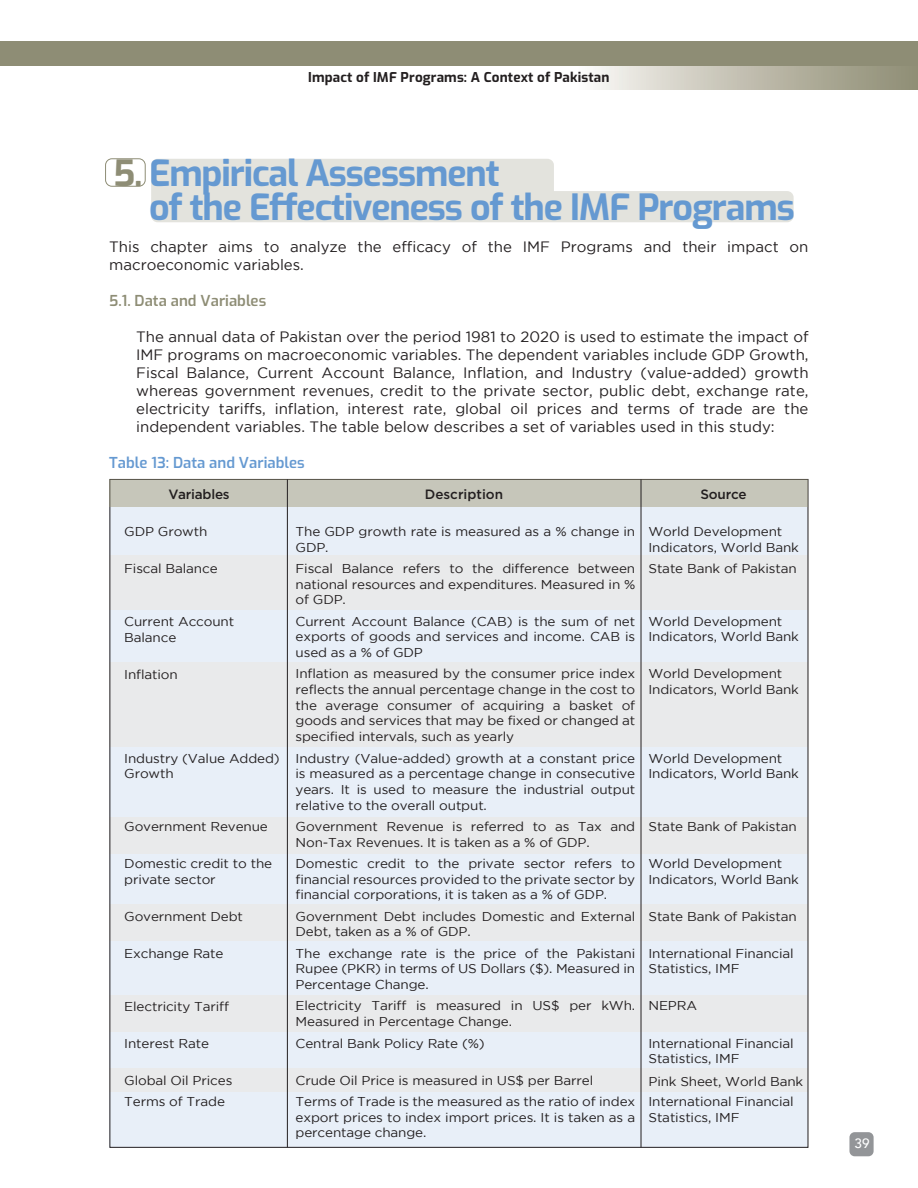
<style>
.page{position:relative;width:918px;height:1188px;background:#fff}
.page>*{position:absolute;margin:0;border:0;box-sizing:border-box;transform-origin:0 0}
.t1{font:700 36px "Exo";letter-spacing:-.03em;color:#6599d1}
.t2{font:15px/18px "Gotham";color:#231f20}
.t3{font:600 15px "Exo";color:#6599d1}
.t4{font:600 15px "Exo";color:#8e8d75}
.t5{font:700 13.5px "Exo";letter-spacing:.01em;color:#231f20}
.t6{font:500 13.5px "Gotham";letter-spacing:-.02em;color:#231f20}
.t7{font:500 13.5px "Gotham";color:#231f20}
.t8{font:500 13.5px "Avenir";color:#fff}
.t9{font:12.9px/15.6px "Gotham";letter-spacing:-.01em;color:#231f20;scale:1.05 1}
.s1{color:#8e8d75}
</style>
<div class="page">
<svg style="left:151px;top:159px;width:643px;height:63px"></svg>
<div style="left:110px;top:507px;width:698px;height:640px;background:#e8eff8"></div>
<div style="left:110px;top:555px;width:698px;height:55px;background:#e9eaeb"></div>
<div style="left:110px;top:662px;width:698px;height:84px;background:#e9eaeb"></div>
<div style="left:110px;top:817px;width:698px;height:37px;background:#e9eaeb"></div>
<div style="left:110px;top:904px;width:698px;height:37px;background:#e9eaeb"></div>
<div style="left:110px;top:995px;width:698px;height:37px;background:#e9eaeb"></div>
<div style="left:110px;top:1069px;width:698px;height:23px;background:#e9eaeb"></div>
<div style="left:110px;top:479px;width:698px;height:28px;background:#c6c6ba"></div>
<hr style="left:287px;top:479px;width:1px;height:668px;background:#231f20">
<hr style="left:641px;top:479px;width:1px;height:668px;background:#231f20">
<div style="left:105px;top:158px;width:41px;height:29px;border:1px solid #8e8d75;border-radius:6px"></div>
<div style="left:576px;top:65px;width:342px;height:24px;background:linear-gradient(to right,#faf8f6,#8c8a70)"></div>
<div style="left:0;top:41px;width:918px;height:24px;background:#8e8d75"></div>
<div style="left:849px;top:1132px;width:25px;height:24px;background:#939598;border-radius:5px"></div>
<p class="t5" style="left:308px;top:68px;width:303px">Impact of IMF Programs: A Context of Pakistan</p>
<h1 class="t1" style="left:113px;top:147px;width:388px"><span class="s1">5.</span> Empirical Assessment</h1>
<h1 class="t1" style="left:149px;top:181px;width:647px">of the Effectiveness of the IMF Programs</h1>
<p class="t2" style="left:109px;top:237px;width:701px">This chapter aims to analyze the efficacy of the IMF Programs and their impact on macroeconomic variables.</p>
<p class="t4" style="left:109px;top:290px;width:159px">5.1. Data and Variables</p>
<p class="t2" style="left:136px;top:327px;width:674px;text-align:justify">The annual data of Pakistan over the period 1981 to 2020 is used to estimate the impact of IMF programs on macroeconomic variables. The dependent variables include GDP Growth, Fiscal Balance, Current Account Balance, Inflation, and Industry (value-added) growth whereas government revenues, credit to the private sector, public debt, exchange rate, electricity tariffs, inflation, interest rate, global oil prices and terms of trade are the independent variables. The table below describes a set of variables used in this study:</p>
<p class="t3" style="left:109px;top:452px;width:197px">Table 13: Data and Variables</p>
<p class="t6" style="left:168px;top:485px;width:63px">Variables</p>
<p class="t7" style="left:425px;top:485px;width:80px">Description</p>
<p class="t6" style="left:701px;top:485px;width:48px">Source</p>
<p class="t9" style="left:124px;top:524px;width:81px">GDP Growth</p>
<p class="t9" style="left:124px;top:561px;width:90px">Fiscal Balance</p>
<p class="t9" style="left:124px;top:613px;width:106px">Current Account<br>Balance</p>
<p class="t9" style="left:124px;top:666px;width:52px">Inflation</p>
<p class="t9" style="left:124px;top:750px;width:150px">Industry (Value Added)<br>Growth</p>
<p class="t9" style="left:124px;top:819px;width:138px">Government Revenue</p>
<p class="t9" style="left:124px;top:856px;width:142px">Domestic credit to the private sector</p>
<p class="t9" style="left:124px;top:908px;width:115px">Government Debt</p>
<p class="t9" style="left:124px;top:945px;width:96px">Exchange Rate</p>
<p class="t9" style="left:124px;top:998px;width:101px">Electricity Tariff</p>
<p class="t9" style="left:124px;top:1035px;width:82px">Interest Rate</p>
<p class="t9" style="left:124px;top:1069px;width:105px;line-height:21.5px">Global Oil Prices<br>Terms of Trade</p>
<p class="t9" style="left:296px;top:523px;width:325px">The GDP growth rate is measured as a % change in<br>GDP.</p>
<p class="t9" style="left:296px;top:560px;width:325px;text-align:justify">Fiscal Balance refers to the difference between national resources and expenditures. Measured in % of GDP.</p>
<p class="t9" style="left:296px;top:613px;width:325px;text-align:justify">Current Account Balance (CAB) is the sum of net exports of goods and services and income. CAB is used as a % of GDP</p>
<p class="t9" style="left:296px;top:666px;width:325px;text-align:justify">Inflation as measured by the consumer price index reflects the annual percentage change in the cost to the average consumer of acquiring a basket of goods and services that may be fixed or changed at specified intervals, such as yearly</p>
<p class="t9" style="left:296px;top:750px;width:325px;text-align:justify">Industry (Value-added) growth at a constant price is measured as a percentage change in consecutive years. It is used to measure the industrial output relative to the overall output.</p>
<p class="t9" style="left:296px;top:818px;width:325px">Government Revenue is referred to as Tax and<br>Non-Tax Revenues. It is taken as a % of GDP.</p>
<p class="t9" style="left:296px;top:855px;width:325px;text-align:justify">Domestic credit to the private sector refers to financial resources provided to the private sector by financial corporations, it is taken as a % of GDP.</p>
<p class="t9" style="left:296px;top:908px;width:325px">Government Debt includes Domestic and External<br>Debt, taken as a % of GDP.</p>
<p class="t9" style="left:296px;top:945px;width:325px;text-align:justify">The exchange rate is the price of the Pakistani Rupee (PKR) in terms of US Dollars ($). Measured in Percentage Change.</p>
<p class="t9" style="left:296px;top:998px;width:325px">Electricity Tariff is measured in US$ per kWh.<br>Measured in Percentage Change.</p>
<p class="t9" style="left:296px;top:1035px;width:182px">Central Bank Policy Rate (%)</p>
<p class="t9" style="left:296px;top:1069px;width:325px;line-height:21.5px">Crude Oil Price is measured in US$ per Barrel<br>Terms of Trade is the measured as the ratio of index</p>
<p class="t9" style="left:296px;top:1109px;width:325px">export prices to index import prices. It is taken as a percentage change.</p>
<p class="t9" style="left:649px;top:523px;width:145px">World Development<br>Indicators, World Bank</p>
<p class="t9" style="left:649px;top:560px;width:143px">State Bank of Pakistan</p>
<p class="t9" style="left:649px;top:613px;width:145px">World Development<br>Indicators, World Bank</p>
<p class="t9" style="left:649px;top:666px;width:145px">World Development<br>Indicators, World Bank</p>
<p class="t9" style="left:649px;top:750px;width:145px">World Development<br>Indicators, World Bank</p>
<p class="t9" style="left:649px;top:818px;width:143px">State Bank of Pakistan</p>
<p class="t9" style="left:649px;top:855px;width:145px">World Development<br>Indicators, World Bank</p>
<p class="t9" style="left:649px;top:908px;width:143px">State Bank of Pakistan</p>
<p class="t9" style="left:649px;top:945px;width:140px">International Financial<br>Statistics, IMF</p>
<p class="t9" style="left:649px;top:998px;width:48px">NEPRA</p>
<p class="t9" style="left:649px;top:1035px;width:140px">International Financial<br>Statistics, IMF</p>
<p class="t9" style="left:649px;top:1071px;width:149px;line-height:20px">Pink Sheet, World Bank<br>International Financial</p>
<p class="t9" style="left:649px;top:1109px;width:88px">Statistics, IMF</p>
<p class="t8" style="left:855px;top:1132px;width:17px">39</p>
</div>
